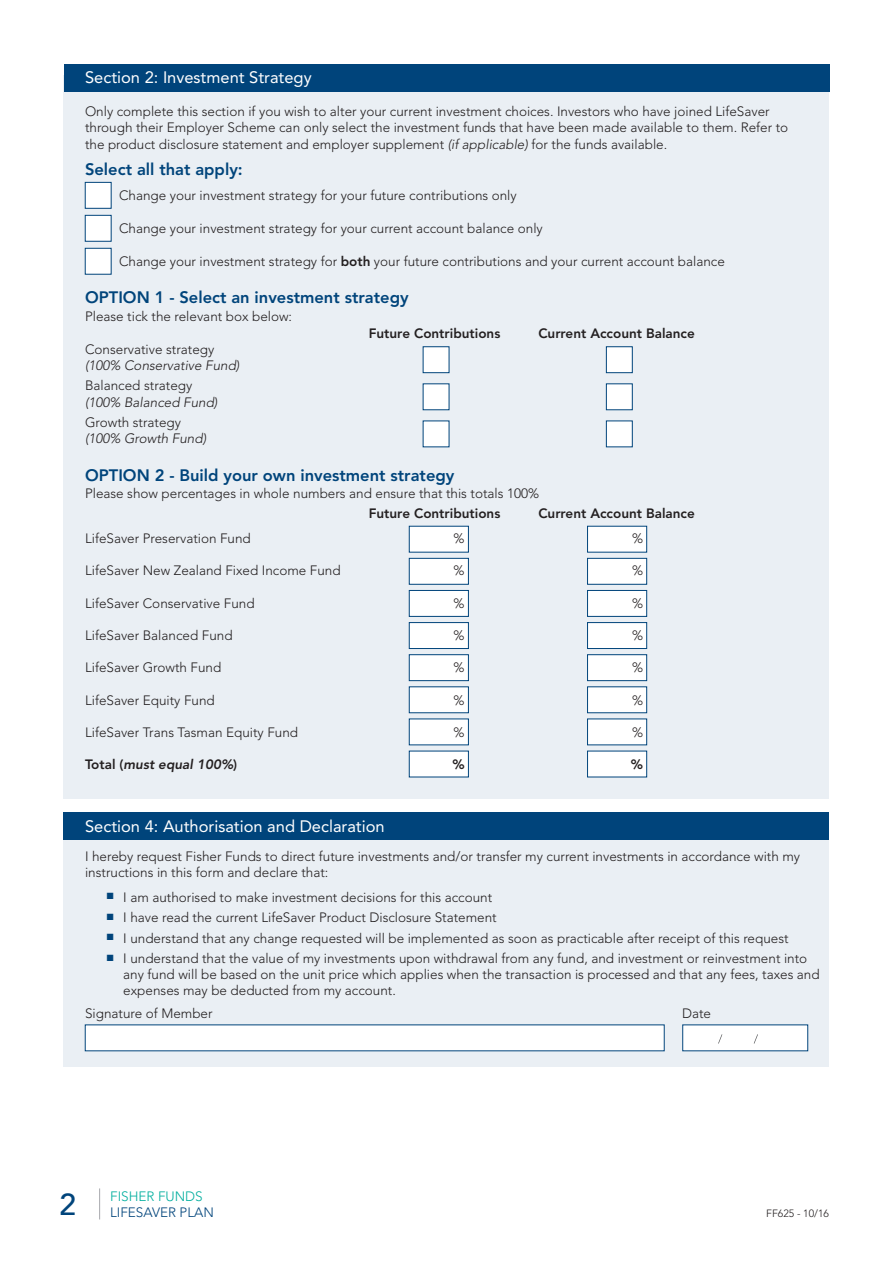
<style>
.page{position:relative;width:893px;height:1263px;background:#fff}
.page>*{position:absolute;margin:0;border:0;box-sizing:border-box;transform-origin:0 0}
.t1{font:500 30px "Avenir";color:#00447b}
.t2{font:800 16.5px "Avenir";color:#00447b}
.t3{font:16.5px "Avenir";color:#fff}
.t4{font:300 13.5px/16.2px "Avenir";color:#231f20}
.t5{font:800 13.5px "Avenir";color:#231f20}
.t6{font:italic 300 13.5px "Avenir";color:#231f20}
.t7{font:italic 800 13.5px "Avenir";color:#231f20}
.t8{font:300 13.5px "Avenir";color:#00447b}
.t9{font:300 13.5px "Avenir";color:#00ae9e}
.t10{font:300 10.5px "Avenir";color:#231f20}
.s1{font-style:italic}
.s2{font-weight:800}
.s3{font-style:normal}
</style>
<div class="page">
<hr style="left:99px;top:1188px;width:1px;height:31px;background:#a8a9ad">
<div style="left:64px;top:75px;width:765px;height:724px;background:#eaeff4"></div>
<div style="left:64px;top:64px;width:765px;height:27px;background:#00447b"></div>
<svg style="left:409px;top:526px;width:60px;height:26px;background:#edf1f5"></svg>
<svg style="left:409px;top:558px;width:60px;height:187px"></svg>
<svg style="left:409px;top:751px;width:60px;height:26px;background:#edf1f5"></svg>
<svg style="left:587px;top:526px;width:60px;height:26px;background:#edf1f5"></svg>
<svg style="left:587px;top:558px;width:60px;height:187px;background:#e5ecf1"></svg>
<svg style="left:587px;top:751px;width:60px;height:26px;background:#edf1f5"></svg>
<div style="left:64px;top:812px;width:765px;height:255px;background:#eaeff4"></div>
<div style="left:64px;top:812px;width:765px;height:28px;background:#00447b"></div>
<svg style="left:682px;top:1024px;width:126px;height:27px;background:#eaf0f4"></svg>
<svg style="left:85px;top:1024px;width:580px;height:27px;background:#eef2f6"></svg>
<svg style="left:85px;top:182px;width:27px;height:27px"></svg>
<svg style="left:85px;top:215px;width:27px;height:27px"></svg>
<svg style="left:85px;top:248px;width:27px;height:27px"></svg>
<svg style="left:423px;top:346px;width:26px;height:27px"></svg>
<svg style="left:423px;top:383px;width:26px;height:27px"></svg>
<svg style="left:423px;top:420px;width:26px;height:27px"></svg>
<svg style="left:606px;top:346px;width:27px;height:27px"></svg>
<svg style="left:606px;top:383px;width:27px;height:27px"></svg>
<svg style="left:606px;top:420px;width:27px;height:27px"></svg>
<p class="t3" style="left:85px;top:68px;width:228px">Section 2: Investment Strategy</p>
<p class="t4" style="left:85px;top:103px;width:705px">Only complete this section if you wish to alter your current investment choices. Investors who have joined LifeSaver through their Employer Scheme can only select the investment funds that have been made available to them. Refer to the product disclosure statement and employer supplement <span class="s1">(if applicable)</span> for the funds available.</p>
<p class="t2" style="left:85px;top:160px;width:159px">Select all that apply:</p>
<p class="t4" style="left:119px;top:187px;width:399px">Change your investment strategy for your future contributions only</p>
<p class="t4" style="left:119px;top:220px;width:425px">Change your investment strategy for your current account balance only</p>
<p class="t4" style="left:119px;top:254px;width:607px">Change your investment strategy for <span class="s2">both</span> your future contributions and your current account balance</p>
<p class="t2" style="left:85px;top:288px;width:325px">OPTION 1 - Select an investment strategy</p>
<p class="t4" style="left:85px;top:309px;width:209px">Please tick the relevant box below:</p>
<p class="t5" style="left:369px;top:325px;width:133px">Future Contributions</p>
<p class="t5" style="left:538px;top:325px;width:158px">Current Account Balance</p>
<p class="t4" style="left:85px;top:341px;width:131px">Conservative strategy</p>
<p class="t6" style="left:85px;top:357px;width:156px">(100% Conservative Fund)</p>
<p class="t4" style="left:85px;top:378px;width:109px">Balanced strategy</p>
<p class="t6" style="left:85px;top:394px;width:134px">(100% Balanced Fund)</p>
<p class="t4" style="left:85px;top:414px;width:98px">Growth strategy</p>
<p class="t6" style="left:85px;top:431px;width:123px">(100% Growth Fund)</p>
<p class="t2" style="left:85px;top:466px;width:371px">OPTION 2 - Build your own investment strategy</p>
<p class="t4" style="left:85px;top:485px;width:456px">Please show percentages in whole numbers and ensure that this totals 100%</p>
<p class="t5" style="left:369px;top:505px;width:133px">Future Contributions</p>
<p class="t5" style="left:538px;top:505px;width:158px">Current Account Balance</p>
<p class="t4" style="left:85px;top:530px;width:167px">LifeSaver Preservation Fund</p>
<p class="t4" style="left:454px;top:530px;width:13px">%</p>
<p class="t4" style="left:632px;top:530px;width:13px">%</p>
<p class="t4" style="left:85px;top:562px;width:257px">LifeSaver New Zealand Fixed Income Fund</p>
<p class="t4" style="left:454px;top:562px;width:13px">%</p>
<p class="t4" style="left:632px;top:562px;width:13px">%</p>
<p class="t4" style="left:85px;top:595px;width:171px">LifeSaver Conservative Fund</p>
<p class="t4" style="left:454px;top:595px;width:13px">%</p>
<p class="t4" style="left:632px;top:595px;width:13px">%</p>
<p class="t4" style="left:85px;top:627px;width:149px">LifeSaver Balanced Fund</p>
<p class="t4" style="left:454px;top:627px;width:13px">%</p>
<p class="t4" style="left:632px;top:627px;width:13px">%</p>
<p class="t4" style="left:85px;top:659px;width:138px">LifeSaver Growth Fund</p>
<p class="t4" style="left:454px;top:659px;width:13px">%</p>
<p class="t4" style="left:632px;top:659px;width:13px">%</p>
<p class="t4" style="left:85px;top:692px;width:131px">LifeSaver Equity Fund</p>
<p class="t4" style="left:454px;top:692px;width:13px">%</p>
<p class="t4" style="left:632px;top:692px;width:13px">%</p>
<p class="t4" style="left:85px;top:724px;width:215px">LifeSaver Trans Tasman Equity Fund</p>
<p class="t4" style="left:454px;top:724px;width:13px">%</p>
<p class="t4" style="left:632px;top:724px;width:13px">%</p>
<p class="t7" style="left:85px;top:757px;width:154px"><span class="s3">Total (</span>must equal 100%<span class="s3">)</span></p>
<p class="t5" style="left:452px;top:757px;width:14px">%</p>
<p class="t5" style="left:631px;top:757px;width:14px">%</p>
<p class="t3" style="left:85px;top:816px;width:301px">Section 4: Authorisation and Declaration</p>
<p class="t4" style="left:85px;top:848px;width:717px">I hereby request Fisher Funds to direct future investments and/or transfer my current investments in accordance with my instructions in this form and declare that:</p>
<p class="t4" style="left:106px;top:889px;width:387px"><sup>■</sup> I am authorised to make investment decisions for this account</p>
<p class="t4" style="left:106px;top:909px;width:392px"><sup>■</sup> I have read the current LifeSaver Product Disclosure Statement</p>
<p class="t4" style="left:106px;top:930px;width:684px"><sup>■</sup> I understand that any change requested will be implemented as soon as practicable after receipt of this request</p>
<p class="t4" style="left:123px;top:950px;width:698px;text-indent:-17px"><sup>■</sup> I understand that the value of my investments upon withdrawal from any fund, and investment or reinvestment into any fund will be based on the unit price which applies when the transaction is processed and that any fees, taxes and expenses may be deducted from my account.</p>
<p class="t4" style="left:85px;top:1005px;width:129px">Signature of Member</p>
<p class="t4" style="left:682px;top:1005px;width:31px">Date</p>
<h1 class="t1" style="left:59px;top:1187px;width:18px">2</h1>
<p class="t9" style="left:110px;top:1188px;width:94px">FISHER FUNDS</p>
<p class="t8" style="left:110px;top:1204px;width:105px">LIFESAVER PLAN</p>
<p class="t10" style="left:766px;top:1207px;width:64px">FF625 - 10/16</p>
</div>
